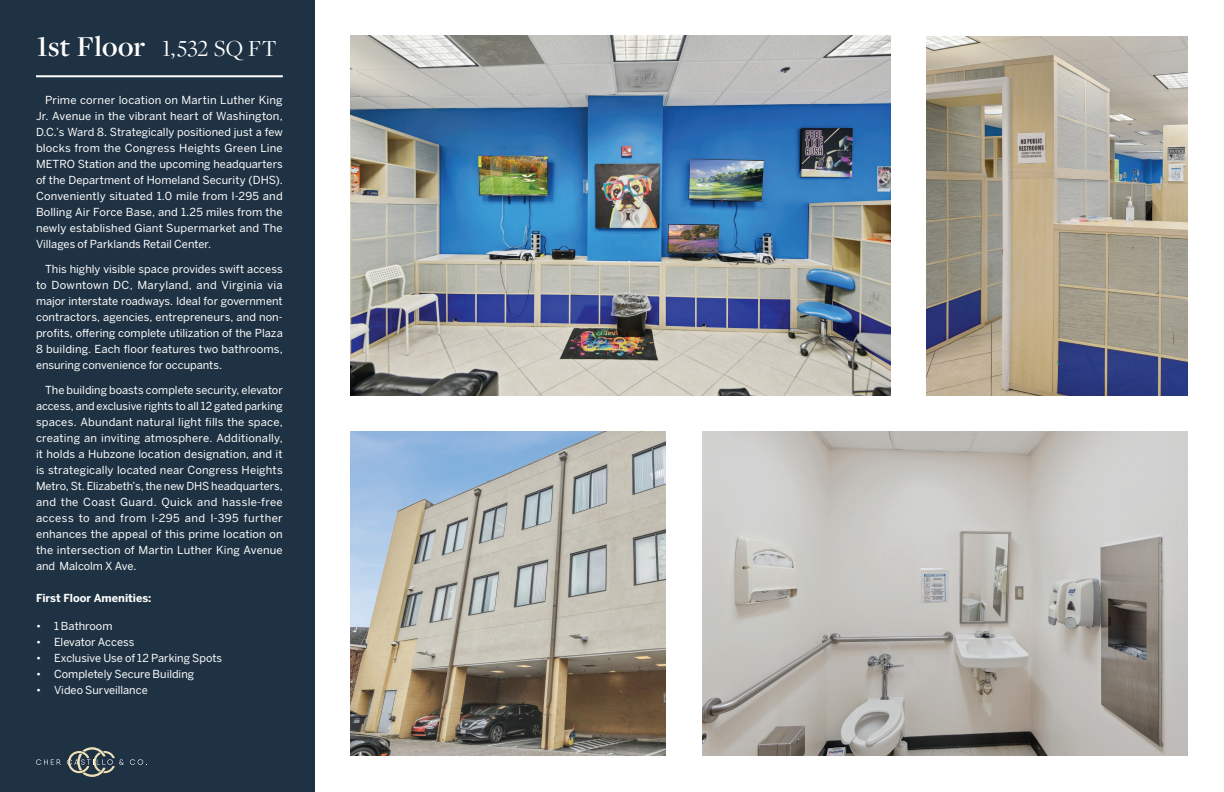
<style>
.page{position:relative;width:1224px;height:792px;background:#fff}
.page>*{position:absolute;margin:0;border:0;box-sizing:border-box;transform-origin:0 0}
.t1{font:24px "Freight Disp Pro";letter-spacing:.005em;color:#fff}
.t2{font:11px/16px "Benton Sans";color:#fff;text-align:justify}
.t3{font:700 11px "Benton Sans";color:#fff}
.s1{font-weight:600;font-size:30px}
</style>
<div class="page">
<div style="left:0;top:0;width:314px;height:792px;background:#1f3243"></div>
<hr style="left:36px;top:75px;width:247px;height:2px;background:#fff">
<img style="left:350px;top:36px;width:540px;height:360px">
<img style="left:702px;top:432px;width:486px;height:324px">
<img style="left:926px;top:37px;width:262px;height:359px">
<img style="left:350px;top:432px;width:316px;height:324px">
<svg style="left:36px;top:759px;width:25px;height:6px"></svg>
<svg style="left:67px;top:747px;width:57px;height:30px"></svg>
<svg style="left:130px;top:759px;width:17px;height:6px"></svg>
<p class="t1" style="left:36px;top:33px;width:242px"><span class="s1">1st Floor</span> 1,532 SQ FT</p>
<p class="t2" style="left:36px;top:92px;width:248px;text-indent:9px">Prime corner location on Martin Luther King Jr. Avenue in the vibrant heart of Washington, D.C.’s Ward 8. Strategically positioned just a few blocks from the Congress Heights Green Line METRO Station and the upcoming headquarters of the Department of Homeland Security (DHS).<br>Conveniently situated 1.0 mile from I-295 and Bolling Air Force Base, and 1.25 miles from the newly established Giant Supermarket and The Villages of Parklands Retail Center.</p>
<p class="t2" style="left:36px;top:261px;width:248px;text-indent:9px">This highly visible space provides swift access to Downtown DC, Maryland, and Virginia via major interstate roadways. Ideal for government contractors, agencies, entrepreneurs, and non&shy;profits, offering complete utilization of the Plaza 8 building. Each floor features two bathrooms, ensuring convenience for occupants.</p>
<p class="t2" style="left:36px;top:382px;width:248px;text-indent:9px">The building boasts complete security, elevator access, and exclusive rights to all 12 gated parking spaces. Abundant natural light fills the space, creating an inviting atmosphere. Additionally, it holds a Hubzone location designation, and it is strategically located near Congress Heights Metro, St. Elizabeth’s, the new DHS headquarters, and the Coast Guard. Quick and hassle-free access to and from I-295 and I-395 further enhances the appeal of this prime location on the intersection of Martin Luther King Avenue and Malcolm X Ave.</p>
<p class="t3" style="left:36px;top:592px;width:117px">First Floor Amenities:</p>
<p class="t2" style="left:36px;top:618px;width:78px">• 1 Bathroom</p>
<p class="t2" style="left:36px;top:634px;width:100px">• Elevator Access</p>
<p class="t2" style="left:36px;top:650px;width:188px">• Exclusive Use of 12 Parking Spots</p>
<p class="t2" style="left:36px;top:666px;width:160px">• Completely Secure Building</p>
<p class="t2" style="left:36px;top:682px;width:113px">• Video Surveillance</p>
</div>
